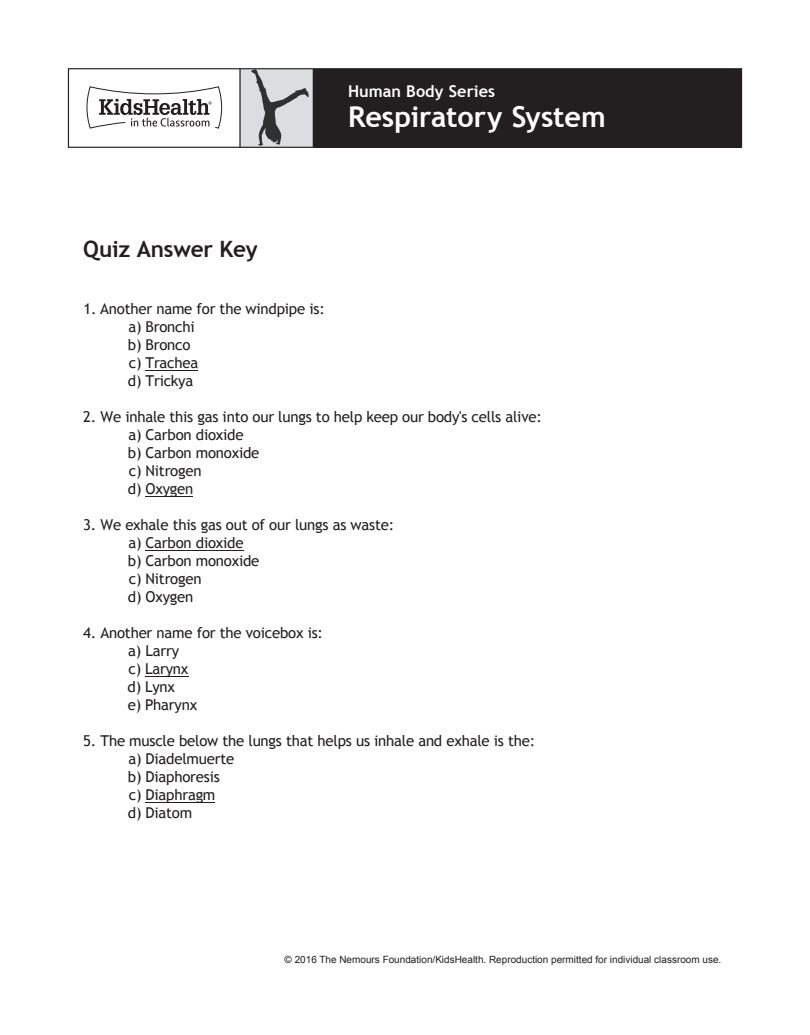
<style>
.page{position:relative;width:810px;height:1035px;background:#fff}
.page>*{position:absolute;margin:0;border:0;box-sizing:border-box;transform-origin:0 0}
.t1{font:700 28.75px "Trebuchet MS";letter-spacing:-.005em;color:#fff}
.t2{font:700 22.5px "Trebuchet MS";letter-spacing:-.01em;color:#231f20}
.t3{font:700 16.25px "Trebuchet MS";letter-spacing:.005em;color:#fff}
.t4{font:15px/18px "Trebuchet MS";letter-spacing:-.015em;color:#231f20}
.t5{font:10px "Arial";color:#231f20}
</style>
<div class="page">
<div style="left:240px;top:69px;width:73px;height:78px;background:#dcdddf"></div>
<div style="left:313px;top:69px;width:428px;height:78px;background:#231f20"></div>
<svg style="left:86px;top:86px;width:136px;height:43px"></svg>
<hr style="left:239px;top:69px;width:2px;height:78px;background:#231f20">
<div style="left:68px;top:68px;width:674px;height:80px;border:1px solid #231f20"></div>
<svg style="left:251px;top:69px;width:58px;height:77px"></svg>
<hr style="left:146px;top:370px;width:52px;height:1px;background:#231f20">
<hr style="left:146px;top:496px;width:47px;height:1px;background:#231f20">
<hr style="left:146px;top:550px;width:98px;height:1px;background:#231f20">
<hr style="left:145px;top:676px;width:43px;height:1px;background:#231f20">
<hr style="left:146px;top:802px;width:69px;height:1px;background:#231f20">
<h2 class="t2" style="left:83px;top:235px;width:176px">Quiz Answer Key</h2>
<p class="t3" style="left:348px;top:81px;width:149px">Human Body Series</p>
<h1 class="t1" style="left:348px;top:99px;width:259px">Respiratory System</h1>
<p class="t4" style="left:128px;top:300px;width:198px;text-indent:-45px">1. Another name for the windpipe is: a) Bronchi<br>b) Bronco<br>c) Trachea<br>d) Trickya</p>
<p class="t4" style="left:128px;top:408px;width:415px;text-indent:-45px">2. We inhale this gas into our lungs to help keep our body's cells alive: a) Carbon dioxide<br>b) Carbon monoxide<br>c) Nitrogen<br>d) Oxygen</p>
<p class="t4" style="left:128px;top:516px;width:268px;text-indent:-45px">3. We exhale this gas out of our lungs as waste: a) Carbon dioxide<br>b) Carbon monoxide<br>c) Nitrogen<br>d) Oxygen</p>
<p class="t4" style="left:128px;top:624px;width:197px;text-indent:-44px">4. Another name for the voicebox is: a) Larry<br>c) Larynx<br>d) Lynx<br>e) Pharynx</p>
<p class="t4" style="left:128px;top:732px;width:409px;text-indent:-45px">5. The muscle below the lungs that helps us inhale and exhale is the: a) Diadelmuerte<br>b) Diaphoresis<br>c) Diaphragm<br>d) Diatom</p>
<p class="t5" style="left:285px;top:953px;width:438px">© 2016 The Nemours Foundation/KidsHealth. Reproduction permitted for individual classroom use.</p>
</div>
